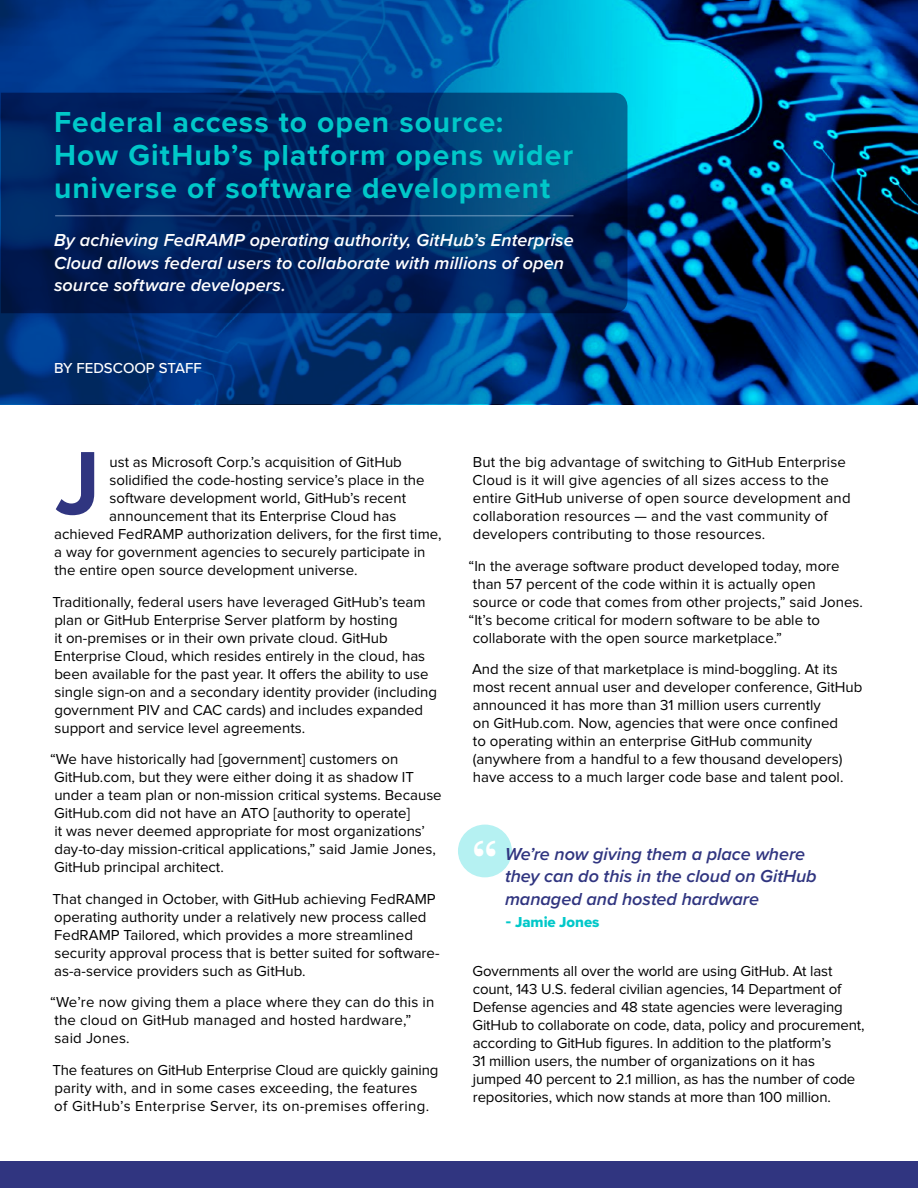
<style>
.page{position:relative;width:918px;height:1188px;background:#fff}
.page>*{position:absolute;margin:0;border:0;box-sizing:border-box;transform-origin:0 0}
.t1{font:700 93px "Proxima Nova";color:#303580}
.t2{font:700 45px "Baskerville";color:#fff}
.t3{font:700 30px/33px "Proxima Nova";letter-spacing:.035em;color:#00c8c9}
.t4{font:italic 600 18px/22.5px "Proxima Nova";letter-spacing:.005em;color:#fff}
.t5{font:italic 600 18px/22.5px "Proxima Nova";letter-spacing:-.005em;color:#303580}
.t6{font:15px/18px "Proxima Nova";color:#000}
.t7{font:500 15px "Proxima Nova";color:#fff}
.t8{font:15px "Proxima Nova Extrabld";letter-spacing:-.005em;color:#00c8c9}
.s1{font-family:"Roboto";font-weight:900}
</style>
<div class="page">
<svg style="left:0;top:0;width:918px;height:405px;background:#005092"></svg>
<svg style="left:1px;top:93px;width:626px;height:220px;background:#002a64"></svg>
<div style="left:0;top:1161px;width:918px;height:27px;background:#303580"></div>
<hr style="left:55px;top:215px;width:518px;height:1px;background:#dbe2ff">
<div style="left:458px;top:825px;width:54px;height:52px;background:#b5f1f2;border-radius:50%"></div>
<h3 class="t3" style="left:54px;top:105px;width:521px">Federal access to open source:<br>How GitHub’s platform opens wider universe of software development</h3>
<p class="t4" style="left:54px;top:228px;width:521px">By achieving FedRAMP operating authority, GitHub’s Enterprise<br>Cloud allows federal users to collaborate with millions of open source software developers.</p>
<p class="t7" style="left:54px;top:357px;width:149px">BY FEDSCOOP STAFF</p>
<h1 class="t1" style="left:55px;top:414px;width:47px">J</h1>
<p class="t6" style="left:109px;top:454px;width:294px">ust as Microsoft Corp.’s acquisition of GitHub</p>
<p class="t6" style="left:110px;top:472px;width:317px">solidified the code-hosting service’s place in the</p>
<p class="t6" style="left:110px;top:490px;width:298px">software development world, GitHub’s recent</p>
<p class="t6" style="left:109px;top:508px;width:289px">announcement that its Enterprise Cloud has</p>
<p class="t6" style="left:54px;top:526px;width:389px">achieved FedRAMP authorization delivers, for the first time,</p>
<p class="t6" style="left:54px;top:544px;width:373px">a way for government agencies to securely participate in</p>
<p class="t6" style="left:54px;top:562px;width:305px">the entire open source development universe.</p>
<p class="t6" style="left:52px;top:594px;width:386px">Traditionally, federal users have leveraged GitHub’s team plan or GitHub Enterprise Server platform by hosting<br>it on-premises or in their own private cloud. GitHub Enterprise Cloud, which resides entirely in the cloud, has been available for the past year. It offers the ability to use single sign-on and a secondary identity provider (including government PIV and CAC cards) and includes expanded support and service level agreements.</p>
<p class="t6" style="left:50px;top:751px;width:393px">“We have historically had [government] customers on GitHub.com, but they were either doing it as shadow IT under a team plan or non-mission critical systems. Because GitHub.com did not have an ATO [authority to operate]<br>it was never deemed appropriate for most organizations’ day-to-day mission-critical applications,” said Jamie Jones, GitHub principal architect.</p>
<p class="t6" style="left:52px;top:891px;width:389px">That changed in October, with GitHub achieving FedRAMP operating authority under a relatively new process called FedRAMP Tailored, which provides a more streamlined security approval process that is better suited for software&shy;as-a-service providers such as GitHub.</p>
<p class="t6" style="left:50px;top:994px;width:386px">“We’re now giving them a place where they can do this in the cloud on GitHub managed and hosted hardware,” said Jones.</p>
<p class="t6" style="left:52px;top:1062px;width:388px">The features on GitHub Enterprise Cloud are quickly gaining parity with, and in some cases exceeding, the features<br>of GitHub’s Enterprise Server, its on-premises offering.</p>
<p class="t6" style="left:473px;top:454px;width:380px">But the big advantage of switching to GitHub Enterprise Cloud is it will give agencies of all sizes access to the entire GitHub universe of open source development and collaboration resources — and the vast community of developers contributing to those resources.</p>
<p class="t6" style="left:469px;top:558px;width:396px">“In the average software product developed today, more than 57 percent of the code within it is actually open<br>source or code that comes from other projects,” said Jones. “It’s become critical for modern software to be able to collaborate with the open source marketplace.”</p>
<p class="t6" style="left:472px;top:661px;width:392px">And the size of that marketplace is mind-boggling. At its most recent annual user and developer conference, GitHub announced it has more than 31 million users currently<br>on GitHub.com. Now, agencies that were once confined<br>to operating within an enterprise GitHub community (anywhere from a handful to a few thousand developers) have access to a much larger code base and talent pool.</p>
<h2 class="t2" style="left:471px;top:825px;width:28px">“</h2>
<p class="t5" style="left:505px;top:842px;width:313px">We’re now giving them a place where they can do this in the cloud on GitHub managed and hosted hardware</p>
<p class="t8" style="left:505px;top:911px;width:96px"><span class="s1">-</span> Jamie Jones</p>
<p class="t6" style="left:472px;top:963px;width:394px">Governments all over the world are using GitHub. At last count, 143 U.S. federal civilian agencies, 14 Department of Defense agencies and 48 state agencies were leveraging GitHub to collaborate on code, data, policy and procurement, according to GitHub figures. In addition to the platform’s<br>31 million users, the number of organizations on it has jumped 40 percent to 2.1 million, as has the number of code repositories, which now stands at more than 100 million.</p>
</div>
